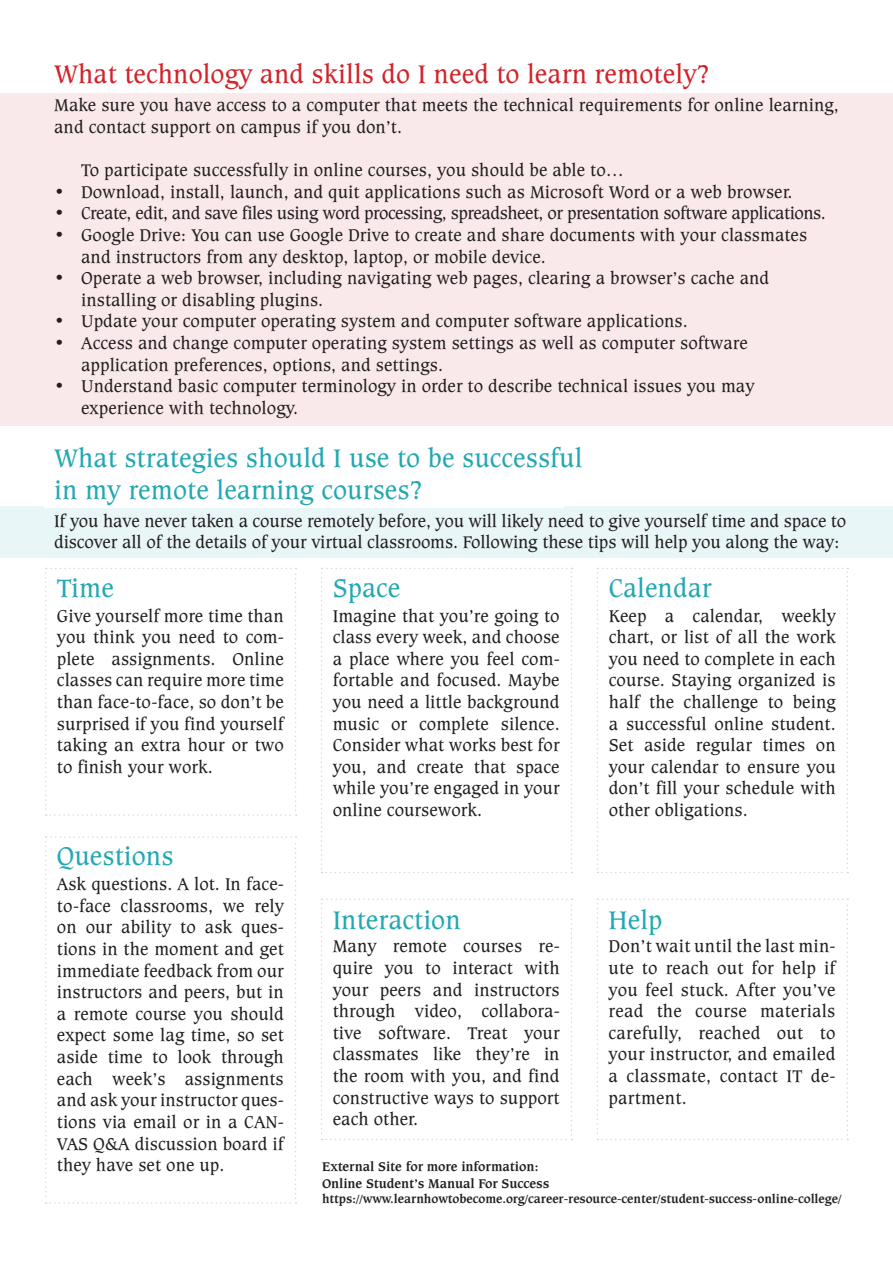
<style>
.page{position:relative;width:893px;height:1263px;background:#fff}
.page>*{position:absolute;margin:0;border:0;box-sizing:border-box;transform-origin:0 0}
.t1{font:26.85px "Caxton Book BT";color:#23a8b2}
.t2{font:26.85px "Caxton Book BT";color:#d1232a}
.t3{font:18px/21.6px "Caxton Book BT";color:#231f20;text-align:justify}
.t4{font:18px "Caxton Book BT";letter-spacing:-.03em;color:#231f20}
.t5{font:13.5px "Caxton Bold BT";letter-spacing:-.01em;color:#231f20}
.t6{font:12.75px "Caxton Bold BT";letter-spacing:-.01em;color:#231f20}
</style>
<div class="page">
<div style="left:0;top:93px;width:893px;height:333px;background:#fae9ea"></div>
<div style="left:0;top:506px;width:893px;height:51px;background:#e9f6f7"></div>
<div style="left:44px;top:475px;width:519px;height:32px;background:#fff"></div>
<svg style="left:45px;top:568px;width:252px;height:248px"></svg>
<svg style="left:45px;top:836px;width:252px;height:367px"></svg>
<svg style="left:321px;top:568px;width:251px;height:305px"></svg>
<svg style="left:321px;top:898px;width:251px;height:242px"></svg>
<svg style="left:597px;top:898px;width:251px;height:242px"></svg>
<svg style="left:597px;top:568px;width:251px;height:305px"></svg>
<p class="t2" style="left:54px;top:58px;width:657px">What technology and skills do I need to learn remotely?</p>
<p class="t3" style="left:54px;top:94px;width:786px">Make sure you have access to a computer that meets the technical requirements for online learning, and contact support on campus if you don’t.</p>
<p class="t3" style="left:81px;top:159px;width:544px">To participate successfully in online courses, you should be able to…</p>
<p class="t3" style="left:54px;top:181px;width:740px">• Download, install, launch, and quit applications such as Microsoft Word or a web browser.</p>
<p class="t4" style="left:54px;top:202px;width:773px">• Create, edit, and save files using word processing, spreadsheet, or presentation software applications.</p>
<p class="t3" style="left:81px;top:224px;width:728px;text-indent:-27px">• Google Drive: You can use Google Drive to create and share documents with your classmates and instructors from any desktop, laptop, or mobile device.</p>
<p class="t3" style="left:54px;top:267px;width:717px">• Operate a web browser, including navigating web pages, clearing a browser’s cache and</p>
<p class="t3" style="left:81px;top:289px;width:244px">installing or disabling plugins.</p>
<p class="t3" style="left:54px;top:310px;width:635px">• Update your computer operating system and computer software applications.</p>
<p class="t3" style="left:54px;top:332px;width:695px">• Access and change computer operating system settings as well as computer software</p>
<p class="t3" style="left:81px;top:353px;width:363px">application preferences, options, and settings.</p>
<p class="t3" style="left:54px;top:375px;width:702px">• Understand basic computer terminology in order to describe technical issues you may</p>
<p class="t3" style="left:81px;top:397px;width:219px">experience with technology.</p>
<p class="t1" style="left:54px;top:441px;width:530px">What strategies should I use to be successful</p>
<p class="t1" style="left:54px;top:473px;width:371px">in my remote learning courses?</p>
<p class="t3" style="left:54px;top:510px;width:794px">If you have never taken a course remotely before, you will likely need to give yourself time and space to discover all of the details of your virtual classrooms. Following these tips will help you along the way:</p>
<p class="t1" style="left:57px;top:571px;width:59px">Time</p>
<p class="t3" style="left:57px;top:604px;width:228px">Give yourself more time than you think you need to com&shy;plete assignments. Online classes can require more time than face-to-face, so don’t be surprised if you find yourself taking an extra hour or two to finish your work.</p>
<p class="t1" style="left:57px;top:840px;width:118px">Questions</p>
<p class="t3" style="left:57px;top:873px;width:228px">Ask questions. A lot. In face&shy;to-face classrooms, we rely on our ability to ask ques&shy;tions in the moment and get immediate feedback from our instructors and peers, but in a remote course you should expect some lag time, so set aside time to look through each week’s assignments and ask your instructor ques&shy;tions via email or in a CAN-VAS Q&amp;A discussion board if they have set one up.</p>
<p class="t1" style="left:333px;top:571px;width:69px">Space</p>
<p class="t1" style="left:609px;top:571px;width:104px">Calendar</p>
<p class="t3" style="left:333px;top:604px;width:228px">Imagine that you’re going to class every week, and choose a place where you feel com&shy;fortable and focused. Maybe you need a little background music or complete silence.<br>Consider what works best for you, and create that space while you’re engaged in your online coursework.</p>
<p class="t3" style="left:609px;top:604px;width:228px">Keep a calendar, weekly chart, or list of all the work you need to complete in each course. Staying organized is half the challenge to being a successful online student.<br>Set aside regular times on your calendar to ensure you don’t fill your schedule with other obligations.</p>
<p class="t1" style="left:333px;top:903px;width:130px">Interaction</p>
<p class="t1" style="left:609px;top:903px;width:55px">Help</p>
<p class="t3" style="left:333px;top:935px;width:228px">Many remote courses re&shy;quire you to interact with your peers and instructors through video, collabora&shy;tive software. Treat your classmates like they’re in the room with you, and find constructive ways to support each other.</p>
<p class="t3" style="left:609px;top:935px;width:228px">Don’t wait until the last min&shy;ute to reach out for help if you feel stuck. After you’ve read the course materials carefully, reached out to your instructor, and emailed a classmate, contact IT de&shy;partment.</p>
<p class="t5" style="left:322px;top:1158px;width:218px">External Site for more information:</p>
<p class="t5" style="left:322px;top:1174px;width:229px">Online Student’s Manual For Success</p>
<p class="t6" style="left:322px;top:1190px;width:521px">https://www.learnhowtobecome.org/career-resource-center/student-success-online-college/</p>
</div>
